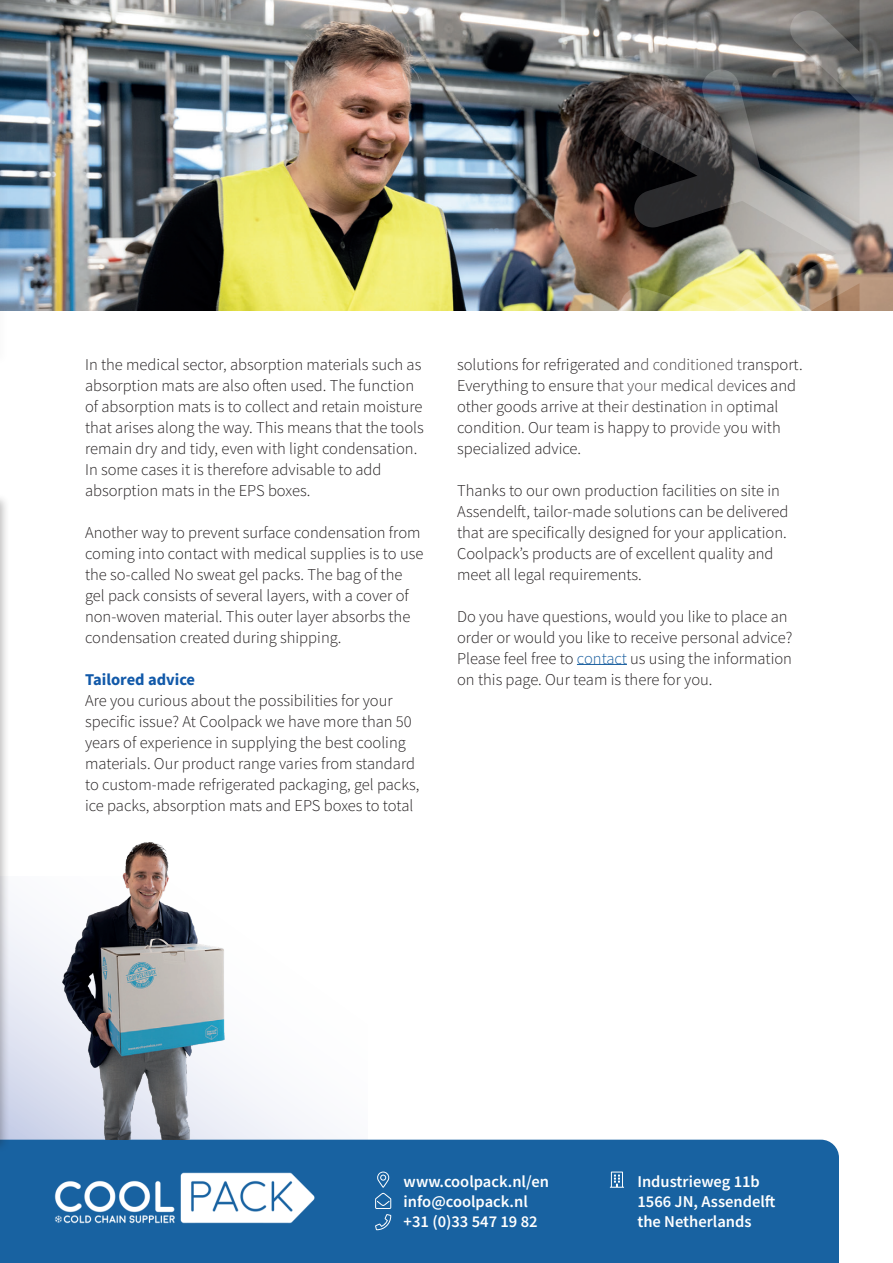
<style>
.page{position:relative;width:893px;height:1263px;background:#fff}
.page>*{position:absolute;margin:0;border:0;box-sizing:border-box;transform-origin:0 0}
.t1{font:300 16.5px/21px "Source Sans Pro";color:#231f20}
.t2{font:600 16.5px/19.8px "Source Sans Pro";color:#fff}
.t3{font:700 16.5px "Source Sans Pro";color:#1159a9}
.s1{color:#175d9e}
</style>
<div class="page">
<svg style="left:11px;top:922px;width:357px;height:218px"></svg>
<hr style="left:577px;top:664px;width:50px;height:1px;background:#175d9e">
<div style="left:0;top:1140px;width:839px;height:123px;background:#1862a1"></div>
<svg style="left:375px;top:1171px;width:16px;height:59px"></svg>
<div style="left:609px;top:1171px;width:16px;height:17px;background:#1862a1"></div>
<svg style="left:610px;top:1171px;width:14px;height:17px"></svg>
<img style="left:31px;top:1157px;width:301px;height:82px">
<img style="left:10px;top:0;width:599px;height:310px">
<img style="left:609px;top:0;width:284px;height:311px">
<div style="left:0;top:0;width:10px;height:368px;background:#231f20;opacity:.3"></div>
<hr style="left:0;top:0;width:1px;height:357px;background:#1359a9">
<div style="left:0;top:493px;width:11px;height:660px;background:#231f20;opacity:.3"></div>
<img style="left:50px;top:842px;width:206px;height:298px">
<p class="t1" style="left:85px;top:354px;width:340px">In the medical sector, absorption materials such as absorption mats are also often used. The function of absorption mats is to collect and retain moisture that arises along the way. This means that the tools remain dry and tidy, even with light condensation.<br>In some cases it is therefore advisable to add absorption mats in the EPS boxes.</p>
<p class="t1" style="left:85px;top:522px;width:340px">Another way to prevent surface condensation from coming into contact with medical supplies is to use the so-called No sweat gel packs. The bag of the gel pack consists of several layers, with a cover of non-woven material. This outer layer absorbs the condensation created during shipping.</p>
<p class="t3" style="left:85px;top:668px;width:112px">Tailored advice</p>
<p class="t1" style="left:85px;top:690px;width:336px">Are you curious about the possibilities for your specific issue? At Coolpack we have more than 50 years of experience in supplying the best cooling materials. Our product range varies from standard to custom-made refrigerated packaging, gel packs, ice packs, absorption mats and EPS boxes to total</p>
<p class="t1" style="left:457px;top:354px;width:347px">solutions for refrigerated and conditioned transport.<br>Everything to ensure that your medical devices and other goods arrive at their destination in optimal condition. Our team is happy to provide you with specialized advice.</p>
<p class="t1" style="left:457px;top:480px;width:333px">Thanks to our own production facilities on site in Assendelft, tailor-made solutions can be delivered that are specifically designed for your application.<br>Coolpack’s products are of excellent quality and meet all legal requirements.</p>
<p class="t1" style="left:457px;top:606px;width:337px">Do you have questions, would you like to place an order or would you like to receive personal advice?<br>Please feel free to <span class="s1">contact</span> us using the information on this page. Our team is there for you.</p>
<p class="t2" style="left:404px;top:1171px;width:147px">www.coolpack.nl/en info@coolpack.nl +31 (0)33 547 19 82</p>
<p class="t2" style="left:637px;top:1171px;width:140px">Industrieweg 11b<br>1566 JN, Assendelft the Netherlands</p>
</div>
